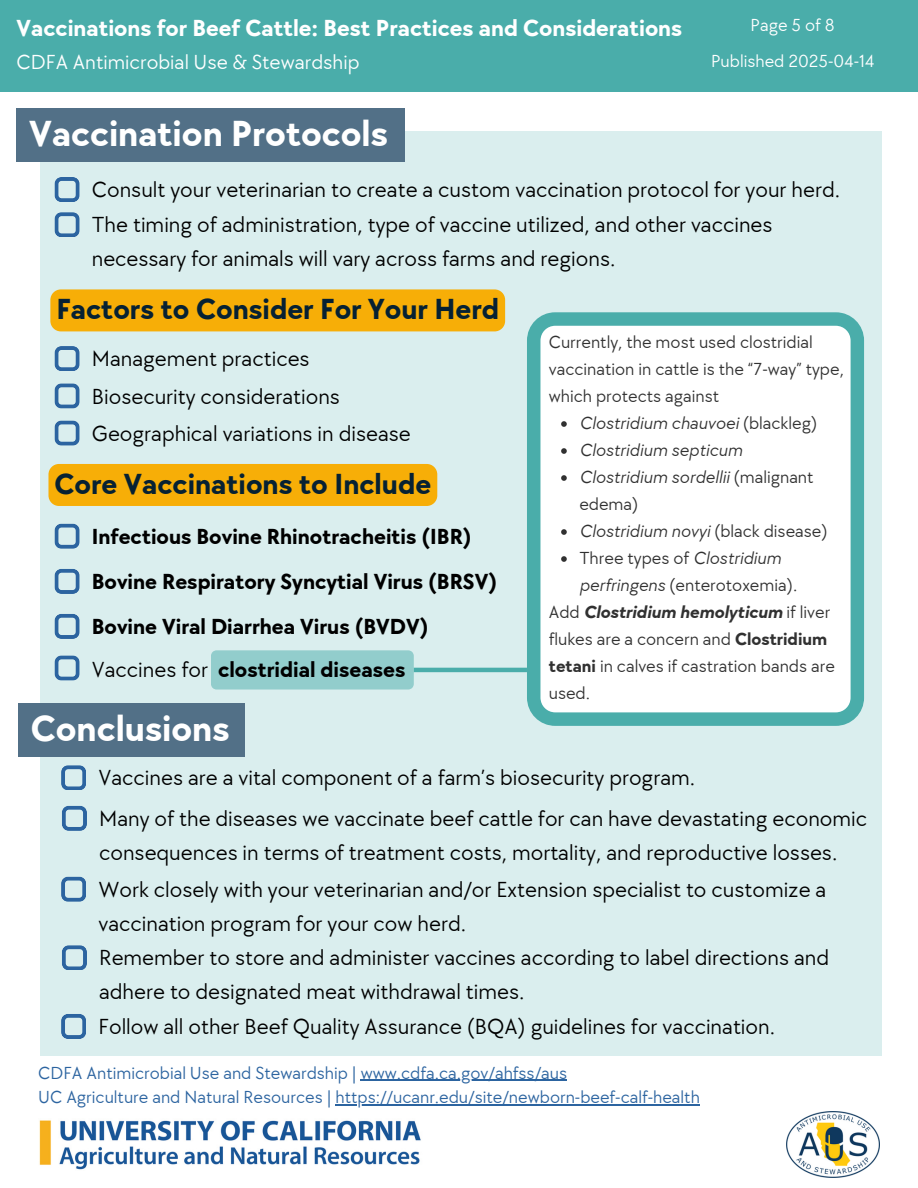
<style>
.page{position:relative;width:918px;height:1188px;background:#fff}
.page>*{position:absolute;margin:0;border:0;box-sizing:border-box;transform-origin:0 0}
.t1{font:700 37.5px "TT Chocolates";color:#fff}
.t2{font:700 30px "TT Chocolates";color:#062133}
.t3{font:700 24px "TT Chocolates";color:#fff}
.t4{font:22.5px/33.8px "TT Chocolates";color:#000}
.t5{font:700 22.5px "TT Chocolates";color:#000}
.t6{font:21px "TT Chocolates";color:#fff}
.t7{font:18px/27px "TT Chocolates";color:#313131}
.t8{font:18px "TT Chocolates";color:#2c64a0}
.t9{font:italic 18px/27px "TT Chocolates";color:#313131}
.t10{font:18px "TT Chocolates";color:#fff}
.s1{font-weight:400}
.s2{font-style:normal}
.s3{font-style:italic}
.s4{font-weight:700;font-style:italic}
.s5{font-weight:700}
</style>
<div class="page">
<div style="left:40px;top:132px;width:842px;height:924px;background:#daeeee"></div>
<div style="left:0;top:0;width:918px;height:92px;background:#4aadaa"></div>
<svg style="left:54px;top:346px;width:25px;height:25px"></svg>
<svg style="left:54px;top:383px;width:25px;height:25px"></svg>
<svg style="left:54px;top:420px;width:25px;height:25px"></svg>
<div style="left:17px;top:108px;width:388px;height:53px;background:#527087"></div>
<svg style="left:54px;top:524px;width:25px;height:24px"></svg>
<svg style="left:54px;top:569px;width:25px;height:25px"></svg>
<svg style="left:54px;top:614px;width:25px;height:25px"></svg>
<div style="left:211px;top:650px;width:203px;height:40px;background:#92cdcc"></div>
<svg style="left:54px;top:655px;width:25px;height:25px"></svg>
<svg style="left:61px;top:765px;width:25px;height:25px"></svg>
<div style="left:19px;top:703px;width:226px;height:53px;background:#527087"></div>
<svg style="left:62px;top:806px;width:25px;height:24px"></svg>
<svg style="left:61px;top:877px;width:25px;height:24px"></svg>
<svg style="left:527px;top:312px;width:337px;height:414px"></svg>
<hr style="left:414px;top:668px;width:113px;height:4px;background:#4aadaa">
<svg style="left:54px;top:177px;width:25px;height:25px"></svg>
<div style="left:50px;top:289px;width:455px;height:42px;background:#f7ae07;border-radius:11px"></div>
<div style="left:48px;top:464px;width:389px;height:42px;background:#f7ae07;border-radius:11px"></div>
<svg style="left:54px;top:212px;width:25px;height:25px"></svg>
<svg style="left:62px;top:945px;width:25px;height:25px"></svg>
<svg style="left:61px;top:1014px;width:25px;height:25px"></svg>
<svg style="left:561px;top:421px;width:6px;height:6px"></svg>
<svg style="left:561px;top:448px;width:6px;height:6px"></svg>
<svg style="left:561px;top:475px;width:6px;height:6px"></svg>
<svg style="left:561px;top:529px;width:6px;height:6px"></svg>
<svg style="left:561px;top:556px;width:6px;height:6px"></svg>
<img style="left:786px;top:1111px;width:94px;height:67px">
<img style="left:39px;top:1120px;width:382px;height:50px">
<hr style="left:361px;top:1080px;width:206px;height:1px;background:#2c64a0">
<hr style="left:335px;top:1104px;width:365px;height:1px;background:#2c64a0">
<p class="t3" style="left:17px;top:14px;width:667px">Vaccinations for Beef Cattle: Best Practices and Considerations</p>
<p class="t6" style="left:17px;top:50px;width:344px">CDFA Antimicrobial Use &amp; Stewardship</p>
<h4 class="t1" style="left:29px;top:112px;width:360px">Vaccination Protocols</h4>
<p class="t10" style="left:751px;top:14px;width:86px">Page 5 of 8</p>
<p class="t10" style="left:711px;top:50px;width:165px">Published 2025-04-14</p>
<p class="t4" style="left:92px;top:174px;width:750px">Consult your veterinarian to create a custom vaccination protocol for your herd.</p>
<p class="t4" style="left:92px;top:209px;width:682px">The timing of administration, type of vaccine utilized, and other vaccines necessary for animals will vary across farms and regions.</p>
<p class="t2" style="left:56px;top:292px;width:444px">Factors to Consider For Your Herd</p>
<p class="t4" style="left:92px;top:343px;width:219px">Management practices</p>
<p class="t4" style="left:92px;top:380px;width:250px">Biosecurity considerations</p>
<h3 class="t4" style="left:92px;top:417px;width:320px">Geographical variations in disease</h3>
<p class="t2" style="left:54px;top:467px;width:378px">Core Vaccinations to Include</p>
<h5 class="t5" style="left:92px;top:524px;width:381px">Infectious Bovine Rhinotracheitis (IBR)</h5>
<h1 class="t5" style="left:92px;top:569px;width:407px">Bovine Respiratory Syncytial Virus (BRSV)</h1>
<p class="t5" style="left:92px;top:614px;width:338px">Bovine Viral Diarrhea Virus (BVDV)</p>
<h4 class="t5" style="left:92px;top:657px;width:315px"><span class="s1">Vaccines for</span> clostridial diseases</h4>
<h4 class="t1" style="left:31px;top:707px;width:201px">Conclusions</h4>
<h4 class="t7" style="left:549px;top:329px;width:297px">Currently, the most used clostridial vaccination in cattle is the “7-way” type, which protects against</h4>
<h2 class="t9" style="left:579px;top:410px;width:240px">Clostridium chauvoei <span class="s2">(blackleg)</span></h2>
<p class="t9" style="left:579px;top:437px;width:165px">Clostridium septicum</p>
<h3 class="t9" style="left:579px;top:464px;width:236px">Clostridium sordellii <span class="s2">(malignant edema)</span></h3>
<p class="t9" style="left:579px;top:518px;width:250px">Clostridium novyi <span class="s2">(black disease)</span></p>
<h3 class="t7" style="left:579px;top:545px;width:220px">Three types of <span class="s3">Clostridium perfringens</span> (enterotoxemia).</h3>
<p class="t7" style="left:549px;top:599px;width:288px">Add <span class="s4">Clostridium hemolyticum</span> if liver flukes are a concern and <span class="s5">Clostridium tetani</span> in calves if castration bands are used.</p>
<p class="t4" style="left:98px;top:762px;width:598px">Vaccines are a vital component of a farm’s biosecurity program.</p>
<h2 class="t4" style="left:99px;top:802px;width:770px">Many of the diseases we vaccinate beef cattle for can have devastating economic consequences in terms of treatment costs, mortality, and reproductive losses.</h2>
<p class="t4" style="left:98px;top:873px;width:729px">Work closely with your veterinarian and/or Extension specialist to customize a vaccination program for your cow herd.</p>
<h4 class="t4" style="left:99px;top:942px;width:732px">Remember to store and administer vaccines according to label directions and adhere to designated meat withdrawal times.</h4>
<p class="t4" style="left:98px;top:1010px;width:678px">Follow all other Beef Quality Assurance (BQA) guidelines for vaccination.</p>
<h3 class="t8" style="left:38px;top:1062px;width:530px">CDFA Antimicrobial Use and Stewardship | www.cdfa.ca.gov/ahfss/aus</h3>
<h4 class="t8" style="left:38px;top:1087px;width:663px">UC Agriculture and Natural Resources | https://ucanr.edu/site/newborn-beef-calf-health</h4>
</div>
